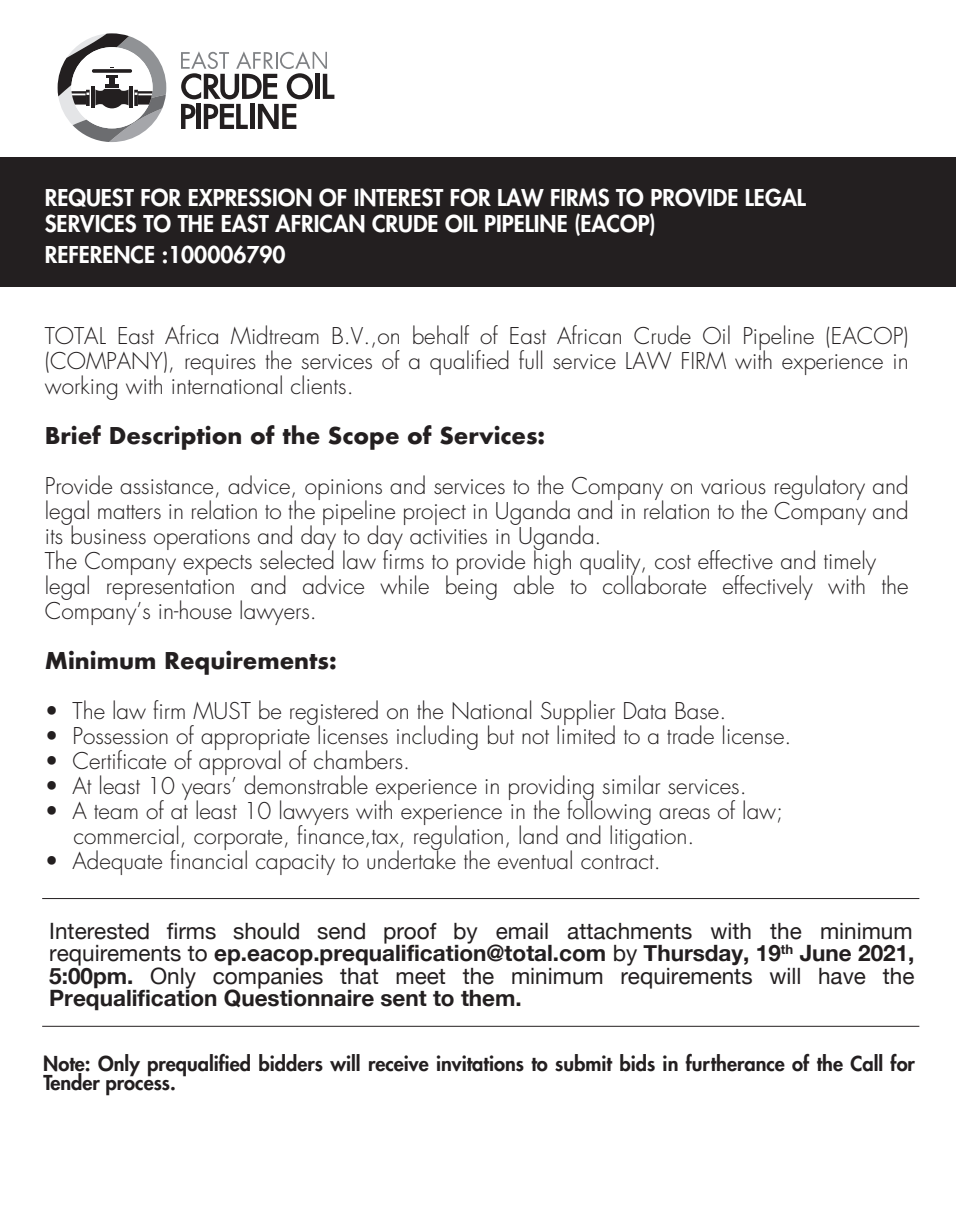
<style>
.page{position:relative;width:957px;height:1205px;background:#fff}
.page>*{position:absolute;margin:0;border:0;box-sizing:border-box;transform-origin:0 0}
.t1{font:300 22.5px/25px "Futura Std";color:#231f20}
.t2{font:22.5px/22.5px "Helvetica Neue";color:#231f20;text-align:justify}
.t3{font:800 22.5px/26.5px "Futura Std";color:#fff}
.t4{font:700 22.5px "Futura";color:#231f20}
.t5{font:800 20px/18.5px "Futura Std";color:#231f20}
.s1{font-size:23px}
.s2{font-weight:700}
</style>
<div class="page">
<svg style="left:58px;top:33px;width:108px;height:109px"></svg>
<svg style="left:86px;top:90px;width:4px;height:16px"></svg>
<svg style="left:181px;top:51px;width:153px;height:78px"></svg>
<div style="left:1px;top:157px;width:955px;height:130px;background:#231f20"></div>
<hr style="left:42px;top:898px;width:877px;height:1px;background:#231f20">
<hr style="left:42px;top:1026px;width:877px;height:1px;background:#231f20">
<p class="t3" style="left:45px;top:184px;width:762px">REQUEST FOR EXPRESSION OF INTEREST FOR LAW FIRMS TO PROVIDE LEGAL<br>SERVICES TO THE EAST AFRICAN CRUDE OIL PIPELINE (EACOP)</p>
<p class="t3" style="left:45px;top:242px;width:242px">REFERENCE :100006790</p>
<p class="t1" style="left:45px;top:324px;width:865px;text-align:justify">TOTAL East Africa Midtream B.V.,on behalf of East African Crude Oil Pipeline (EACOP) (COMPANY), requires the services of a qualified full service LAW FIRM with experience in working with international clients.</p>
<p class="t4" style="left:45px;top:419px;width:502px">Brief Description of the Scope of Services:</p>
<p class="t1" style="left:45px;top:474px;width:865px">Provide assistance, advice, opinions and services to the Company on various regulatory and legal matters in relation to the pipeline project in Uganda and in relation to the Company and its business operations and day to day activities in Uganda.<br>The Company expects selected law firms to provide high quality, cost effective and timely legal representation and advice while being able to collaborate effectively with the Company’s in-house lawyers.</p>
<p class="t4" style="left:45px;top:644px;width:293px">Minimum Requirements:</p>
<p class="t1" style="left:45px;top:699px;width:683px"><span class="s1">•</span> The law firm MUST be registered on the National Supplier Data Base.</p>
<p class="t1" style="left:45px;top:724px;width:748px"><span class="s1">•</span> Possession of appropriate licenses including but not limited to a trade license.</p>
<p class="t1" style="left:45px;top:749px;width:367px"><span class="s1">•</span> Certificate of approval of chambers.</p>
<p class="t1" style="left:45px;top:774px;width:703px"><span class="s1">•</span> At least 10 years’ demonstrable experience in providing similar services.</p>
<p class="t1" style="left:73px;top:799px;width:711px;text-indent:-29px"><span class="s1">•</span> A team of at least 10 lawyers with experience in the following areas of law; commercial, corporate, finance,tax, regulation, land and litigation.</p>
<p class="t1" style="left:45px;top:849px;width:617px"><span class="s1">•</span> Adequate financial capacity to undertake the eventual contract.</p>
<p class="t2" style="left:49px;top:921px;width:866px">Interested firms should send proof by email attachments with the minimum requirements to <span class="s2">ep.eacop.prequalification@total.com</span> by <span class="s2">Thursday, 19</span><sup>th</sup> <span class="s2">June 2021, 5:00pm.</span> Only companies that meet the minimum requirements will have the <span class="s2">Prequalification Questionnaire sent to them.</span></p>
<p class="t5" style="left:43px;top:1055px;width:873px">Note: Only prequalified bidders will receive invitations to submit bids in furtherance of the Call for<br>Tender process.</p>
</div>
